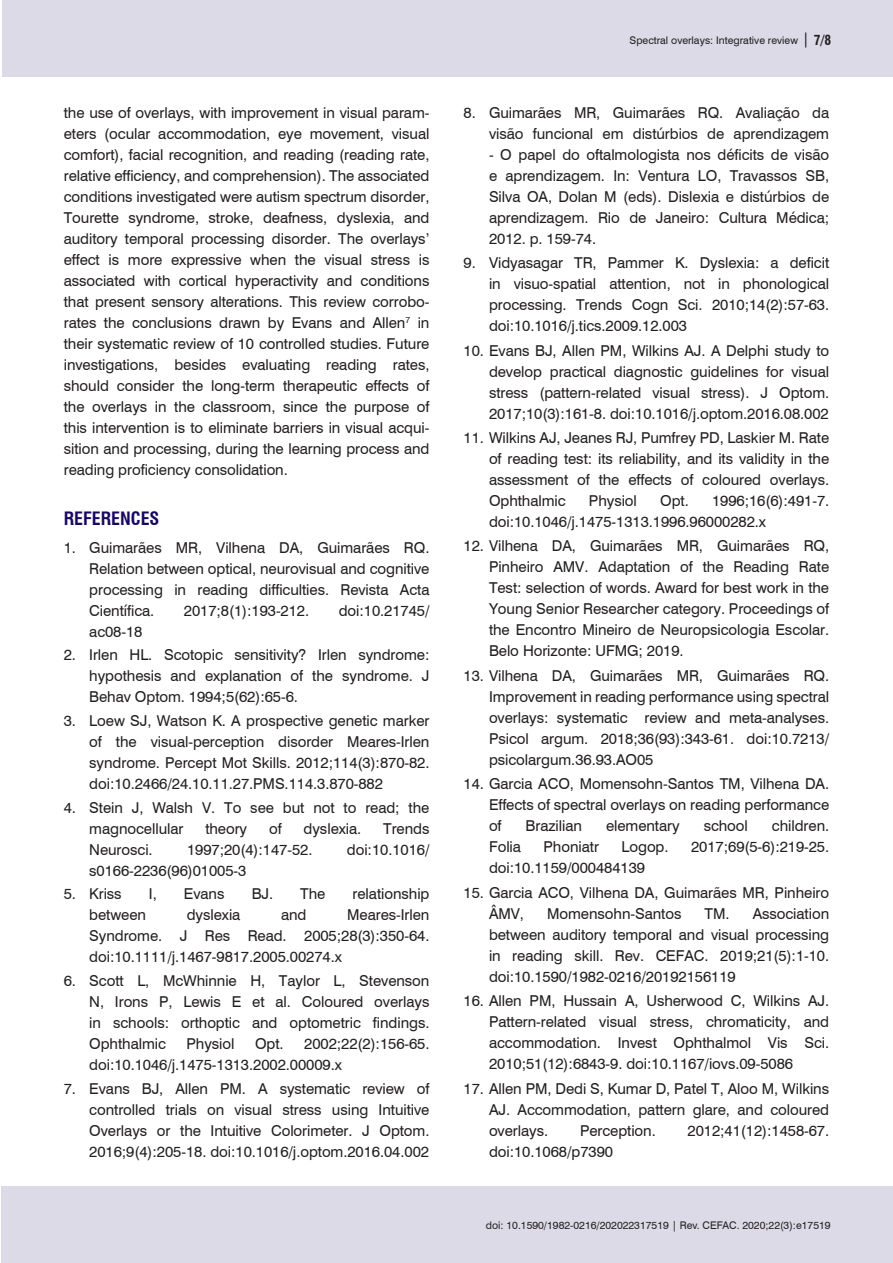
<style>
.page{position:relative;width:893px;height:1263px;background:#fff}
.page>*{position:absolute;margin:0;border:0;box-sizing:border-box;transform-origin:0 0}
.Nivel_1{font:700 condensed 18px "Swiss 721 BT";color:#18085f}
.Corpo_do_texto_INGL{font:15px/21px "Swiss 721 BT";letter-spacing:-.005em;color:#231f20;text-align:justify}
.t1{font:10.5px "Swiss 721 BT";color:#231f20}
.s1{font-size:15px}
.s2{font-weight:700;font-stretch:condensed;font-size:13.5px}
</style>
<div class="page">
<div style="left:1px;top:1186px;width:892px;height:77px;background:#dcdae7"></div>
<div style="left:2px;top:0;width:891px;height:77px;background:#dcdae7"></div>
<p class="Corpo_do_texto_INGL" style="left:64px;top:101px;width:367px">the use of overlays, with improvement in visual param&shy;eters (ocular accommodation, eye movement, visual comfort), facial recognition, and reading (reading rate, relative efficiency, and comprehension). The associated conditions investigated were autism spectrum disorder, Tourette syndrome, stroke, deafness, dyslexia, and auditory temporal processing disorder. The overlays’ effect is more expressive when the visual stress is associated with cortical hyperactivity and conditions that present sensory alterations. This review corrobo&shy;rates the conclusions drawn by Evans and Allen<sup>7</sup> in their systematic review of 10 controlled studies. Future investigations, besides evaluating reading rates, should consider the long-term therapeutic effects of the overlays in the classroom, since the purpose of this intervention is to eliminate barriers in visual acqui&shy;sition and processing, during the learning process and reading proficiency consolidation.</p>
<p class="Nivel_1" style="left:64px;top:507px;width:97px">REFERENCES</p>
<p class="Corpo_do_texto_INGL" style="left:89px;top:536px;width:342px;text-indent:-26px">1. Guimarães MR, Vilhena DA, Guimarães RQ.<br>Relation between optical, neurovisual and cognitive processing in reading difficulties. Revista Acta Científica.</p>
<p class="Corpo_do_texto_INGL" style="left:184px;top:599px;width:127px">2017;8(1):193-212.</p>
<p class="Corpo_do_texto_INGL" style="left:339px;top:599px;width:92px">doi:10.21745/</p>
<p class="Corpo_do_texto_INGL" style="left:89px;top:620px;width:55px">ac08-18</p>
<p class="Corpo_do_texto_INGL" style="left:89px;top:644px;width:342px;text-indent:-26px">2. Irlen HL. Scotopic sensitivity? Irlen syndrome: hypothesis and explanation of the syndrome. J Behav Optom. 1994;5(62):65-6.</p>
<p class="Corpo_do_texto_INGL" style="left:89px;top:709px;width:342px;text-indent:-26px">3. Loew SJ, Watson K. A prospective genetic marker of the visual-perception disorder Meares-Irlen syndrome. Percept Mot Skills. 2012;114(3):870-82. doi:10.2466/24.10.11.27.PMS.114.3.870-882</p>
<p class="Corpo_do_texto_INGL" style="left:89px;top:796px;width:342px;text-indent:-26px">4. Stein J, Walsh V. To see but not to read; the magnocellular</p>
<p class="Corpo_do_texto_INGL" style="left:205px;top:817px;width:43px">theory</p>
<p class="Corpo_do_texto_INGL" style="left:269px;top:817px;width:14px">of</p>
<p class="Corpo_do_texto_INGL" style="left:304px;top:817px;width:59px">dyslexia.</p>
<p class="Corpo_do_texto_INGL" style="left:383px;top:817px;width:48px">Trends</p>
<p class="Corpo_do_texto_INGL" style="left:89px;top:838px;width:65px">Neurosci.</p>
<p class="Corpo_do_texto_INGL" style="left:187px;top:838px;width:127px">1997;20(4):147-52.</p>
<p class="Corpo_do_texto_INGL" style="left:347px;top:838px;width:84px">doi:10.1016/</p>
<p class="Corpo_do_texto_INGL" style="left:89px;top:859px;width:159px">s0166-2236(96)01005-3</p>
<p class="Corpo_do_texto_INGL" style="left:64px;top:883px;width:59px">5. Kriss</p>
<p class="Corpo_do_texto_INGL" style="left:149px;top:883px;width:9px">I,</p>
<p class="Corpo_do_texto_INGL" style="left:184px;top:883px;width:42px">Evans</p>
<p class="Corpo_do_texto_INGL" style="left:252px;top:883px;width:75px">BJ. The</p>
<p class="Corpo_do_texto_INGL" style="left:353px;top:883px;width:78px">relationship</p>
<p class="Corpo_do_texto_INGL" style="left:89px;top:904px;width:58px">between</p>
<p class="Corpo_do_texto_INGL" style="left:187px;top:904px;width:55px">dyslexia</p>
<p class="Corpo_do_texto_INGL" style="left:281px;top:904px;width:27px">and</p>
<p class="Corpo_do_texto_INGL" style="left:89px;top:904px;width:342px;text-indent:258px">Meares-Irlen Syndrome. J Res Read. 2005;28(3):350-64. doi:10.1111/j.1467-9817.2005.00274.x</p>
<p class="Corpo_do_texto_INGL" style="left:89px;top:969px;width:342px;text-indent:-26px">6. Scott L, McWhinnie H, Taylor L, Stevenson N, Irons P, Lewis E et al. Coloured overlays in schools: orthoptic and optometric findings.<br>Ophthalmic</p>
<p class="Corpo_do_texto_INGL" style="left:187px;top:1032px;width:50px">Physiol</p>
<p class="Corpo_do_texto_INGL" style="left:255px;top:1032px;width:30px">Opt.</p>
<p class="Corpo_do_texto_INGL" style="left:89px;top:1032px;width:342px;text-indent:215px">2002;22(2):156-65. doi:10.1046/j.1475-1313.2002.00009.x</p>
<p class="Corpo_do_texto_INGL" style="left:89px;top:1077px;width:342px;text-indent:-26px">7. Evans BJ, Allen PM. A systematic review of controlled trials on visual stress using Intuitive Overlays or the Intuitive Colorimeter. J Optom.<br>2016;9(4):205-18. doi:10.1016/j.optom.2016.04.002</p>
<p class="t1" style="left:630px;top:33px;width:203px">Spectral overlays: Integrative review <span class="s1">|</span> <span class="s2">7/8</span></p>
<p class="Corpo_do_texto_INGL" style="left:463px;top:101px;width:367px;text-align:right">8. Guimarães MR, Guimarães RQ. Avaliação da visão funcional em distúrbios de aprendizagem</p>
<p class="Corpo_do_texto_INGL" style="left:489px;top:143px;width:342px">- O papel do oftalmologista nos déficits de visão e aprendizagem. In: Ventura LO, Travassos SB, Silva OA, Dolan M (eds). Dislexia e distúrbios de aprendizagem. Rio de Janeiro: Cultura Médica; 2012. p. 159-74.</p>
<p class="Corpo_do_texto_INGL" style="left:489px;top:252px;width:342px;text-indent:-26px">9. Vidyasagar TR, Pammer K. Dyslexia: a deficit in visuo-spatial attention, not in phonological processing. Trends Cogn Sci. 2010;14(2):57-63. doi:10.1016/j.tics.2009.12.003</p>
<p class="Corpo_do_texto_INGL" style="left:489px;top:339px;width:342px;text-indent:-26px">10. Evans BJ, Allen PM, Wilkins AJ. A Delphi study to develop practical diagnostic guidelines for visual stress (pattern-related visual stress). J Optom.<br>2017;10(3):161-8. doi:10.1016/j.optom.2016.08.002</p>
<p class="Corpo_do_texto_INGL" style="left:489px;top:427px;width:342px;text-indent:-26px">11. Wilkins AJ, Jeanes RJ, Pumfrey PD, Laskier M. Rate of reading test: its reliability, and its validity in the assessment of the effects of coloured overlays.<br>Ophthalmic</p>
<p class="Corpo_do_texto_INGL" style="left:589px;top:490px;width:50px">Physiol</p>
<p class="Corpo_do_texto_INGL" style="left:660px;top:490px;width:30px">Opt.</p>
<p class="Corpo_do_texto_INGL" style="left:489px;top:490px;width:342px;text-indent:223px">1996;16(6):491-7. doi:10.1046/j.1475-1313.1996.96000282.x</p>
<p class="Corpo_do_texto_INGL" style="left:489px;top:535px;width:342px;text-indent:-26px">12. Vilhena DA, Guimarães MR, Guimarães RQ, Pinheiro AMV. Adaptation of the Reading Rate Test: selection of words. Award for best work in the Young Senior Researcher category. Proceedings of the Encontro Mineiro de Neuropsicologia Escolar.<br>Belo Horizonte: UFMG; 2019.</p>
<p class="Corpo_do_texto_INGL" style="left:489px;top:664px;width:342px;text-indent:-26px">13. Vilhena DA, Guimarães MR, Guimarães RQ.<br>Improvement in reading performance using spectral overlays: systematic review and meta-analyses.<br>Psicol argum. 2018;36(93):343-61. doi:10.7213/ psicolargum.36.93.AO05</p>
<p class="Corpo_do_texto_INGL" style="left:489px;top:773px;width:342px;text-indent:-26px">14. Garcia ACO, Momensohn-Santos TM, Vilhena DA.<br>Effects of spectral overlays on reading performance of</p>
<p class="Corpo_do_texto_INGL" style="left:526px;top:815px;width:58px">Brazilian</p>
<p class="Corpo_do_texto_INGL" style="left:606px;top:815px;width:75px">elementary</p>
<p class="Corpo_do_texto_INGL" style="left:704px;top:815px;width:46px">school</p>
<p class="Corpo_do_texto_INGL" style="left:772px;top:815px;width:59px">children.</p>
<p class="Corpo_do_texto_INGL" style="left:489px;top:836px;width:34px">Folia</p>
<p class="Corpo_do_texto_INGL" style="left:544px;top:836px;width:57px">Phoniatr</p>
<p class="Corpo_do_texto_INGL" style="left:622px;top:836px;width:49px">Logop.</p>
<p class="Corpo_do_texto_INGL" style="left:691px;top:836px;width:140px">2017;69(5-6):219-25.</p>
<p class="Corpo_do_texto_INGL" style="left:489px;top:857px;width:158px">doi:10.1159/000484139</p>
<p class="Corpo_do_texto_INGL" style="left:489px;top:881px;width:342px;text-indent:-26px">15. Garcia ACO, Vilhena DA, Guimarães MR, Pinheiro<br>ÂMV,</p>
<p class="Corpo_do_texto_INGL" style="left:547px;top:902px;width:136px">Momensohn-Santos</p>
<p class="Corpo_do_texto_INGL" style="left:489px;top:902px;width:342px;text-indent:216px">TM. Association between auditory temporal and visual processing in reading skill. Rev. CEFAC. 2019;21(5):1-10. doi:10.1590/1982-0216/20192156119</p>
<p class="Corpo_do_texto_INGL" style="left:489px;top:990px;width:342px;text-indent:-26px">16. Allen PM, Hussain A, Usherwood C, Wilkins AJ.<br>Pattern-related visual stress, chromaticity, and accommodation. Invest Ophthalmol Vis Sci.<br>2010;51(12):6843-9. doi:10.1167/iovs.09-5086</p>
<p class="Corpo_do_texto_INGL" style="left:489px;top:1077px;width:342px;text-indent:-26px">17. Allen PM, Dedi S, Kumar D, Patel T, Aloo M, Wilkins AJ. Accommodation, pattern glare, and coloured overlays.</p>
<p class="Corpo_do_texto_INGL" style="left:580px;top:1119px;width:77px">Perception.</p>
<p class="Corpo_do_texto_INGL" style="left:688px;top:1119px;width:143px">2012;41(12):1458-67.</p>
<p class="Corpo_do_texto_INGL" style="left:489px;top:1140px;width:126px">doi:10.1068/p7390</p>
<p class="t1" style="left:486px;top:1218px;width:346px">doi: 10.1590/1982-0216/202022317519 | Rev. CEFAC. 2020;22(3):e17519</p>
</div>
